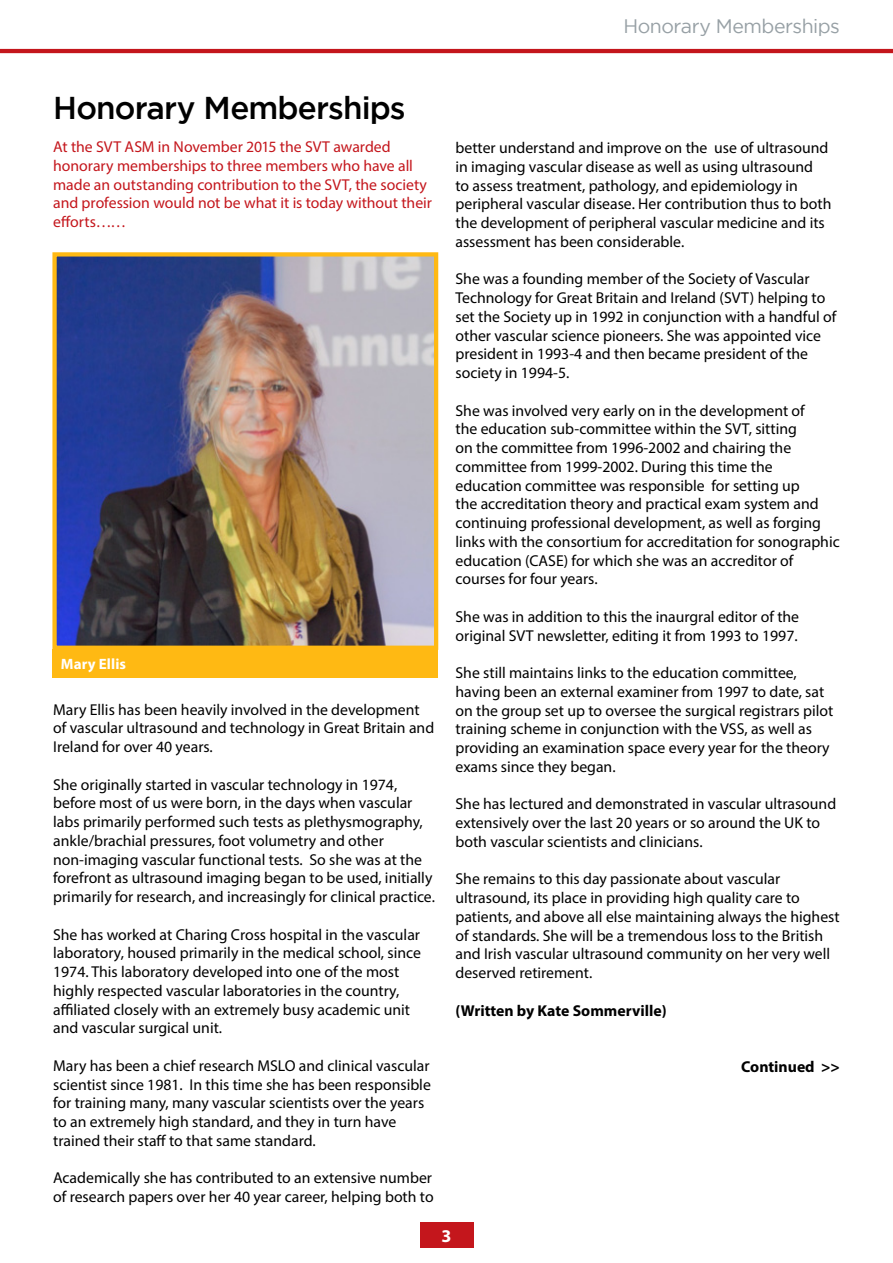
<style>
.page{position:relative;width:893px;height:1263px;background:#fff}
.page>*{position:absolute;margin:0;border:0;box-sizing:border-box;transform-origin:0 0}
.t1{font:500 31.5px "Gotham";letter-spacing:-.03em;color:#000}
.t2{font:19.5px "Gotham";letter-spacing:-.025em;color:#97a0a5}
.t3{font:700 18px "Myriad Pro";color:#fff}
.t4{font:15.75px/18.8px "Myriad Pro";color:#000}
.t5{font:15.75px/18.8px "Myriad Pro";color:#c4161c}
.t6{font:700 15.75px "Myriad Pro";color:#000}
.t7{font:700 15px "Myriad Pro";letter-spacing:.005em;color:#fff}
</style>
<div class="page">
<hr style="left:0;top:49px;width:893px;height:4px;background:#c4161c">
<div style="left:52px;top:649px;width:386px;height:28px;background:#ffb913"></div>
<img style="left:57px;top:257px;width:376px;height:388px">
<div style="left:52px;top:252px;width:386px;height:398px;border:4px solid #ffb913"></div>
<div style="left:420px;top:1222px;width:53px;height:26px;background:#c4161c"></div>
<p class="t2" style="left:623px;top:15px;width:218px">Honorary Memberships</p>
<h1 class="t1" style="left:53px;top:90px;width:354px">Honorary Memberships</h1>
<p class="t5" style="left:53px;top:137px;width:380px">At the SVT ASM in November 2015 the SVT awarded honorary memberships to three members who have all made an outstanding contribution to the SVT, the society and profession would not be what it is today without their efforts……</p>
<p class="t7" style="left:61px;top:654px;width:67px">Mary Ellis</p>
<p class="t4" style="left:53px;top:700px;width:383px">Mary Ellis has been heavily involved in the development of vascular ultrasound and technology in Great Britain and<br>Ireland for over 40 years.</p>
<p class="t4" style="left:53px;top:775px;width:383px">She originally started in vascular technology in 1974, before most of us were born, in the days when vascular labs primarily performed such tests as plethysmography, ankle/brachial pressures, foot volumetry and other non-imaging vascular functional tests. So she was at the forefront as ultrasound imaging began to be used, initially primarily for research, and increasingly for clinical practice.</p>
<p class="t4" style="left:53px;top:925px;width:369px">She has worked at Charing Cross hospital in the vascular laboratory, housed primarily in the medical school, since 1974. This laboratory developed into one of the most highly respected vascular laboratories in the country, affiliated closely with an extremely busy academic unit and vascular surgical unit.</p>
<p class="t4" style="left:53px;top:1056px;width:379px">Mary has been a chief research MSLO and clinical vascular scientist since 1981. In this time she has been responsible for training many, many vascular scientists over the years to an extremely high standard, and they in turn have trained their staff to that same standard.</p>
<p class="t4" style="left:53px;top:1168px;width:382px">Academically she has contributed to an extensive number of research papers over her 40 year career, helping both to</p>
<p class="t4" style="left:455px;top:138px;width:377px">better understand and improve on the use of ultrasound in imaging vascular disease as well as using ultrasound<br>to assess treatment, pathology, and epidemiology in peripheral vascular disease. Her contribution thus to both the development of peripheral vascular medicine and its assessment has been considerable.</p>
<p class="t4" style="left:455px;top:269px;width:382px">She was a founding member of the Society of Vascular Technology for Great Britain and Ireland (SVT) helping to set the Society up in 1992 in conjunction with a handful of other vascular science pioneers. She was appointed vice president in 1993-4 and then became president of the society in 1994-5.</p>
<p class="t4" style="left:455px;top:401px;width:386px">She was involved very early on in the development of<br>the education sub-committee within the SVT, sitting<br>on the committee from 1996-2002 and chairing the committee from 1999-2002. During this time the education committee was responsible for setting up<br>the accreditation theory and practical exam system and continuing professional development, as well as forging links with the consortium for accreditation for sonographic education (CASE) for which she was an accreditor of courses for four years.</p>
<p class="t4" style="left:455px;top:607px;width:345px">She was in addition to this the inaurgral editor of the original SVT newsletter, editing it from 1993 to 1997.</p>
<p class="t4" style="left:455px;top:663px;width:379px">She still maintains links to the education committee, having been an external examiner from 1997 to date, sat on the group set up to oversee the surgical registrars pilot training scheme in conjunction with the VSS, as well as providing an examination space every year for the theory exams since they began.</p>
<p class="t4" style="left:455px;top:794px;width:382px">She has lectured and demonstrated in vascular ultrasound extensively over the last 20 years or so around the UK to both vascular scientists and clinicians.</p>
<p class="t4" style="left:455px;top:869px;width:386px">She remains to this day passionate about vascular ultrasound, its place in providing high quality care to patients, and above all else maintaining always the highest of standards. She will be a tremendous loss to the British and Irish vascular ultrasound community on her very well deserved retirement.</p>
<p class="t6" style="left:455px;top:1000px;width:213px">(Written by Kate Sommerville)</p>
<p class="t6" style="left:741px;top:1056px;width:100px">Continued &gt;&gt;</p>
<p class="t3" style="left:441px;top:1224px;width:11px">3</p>
</div>
